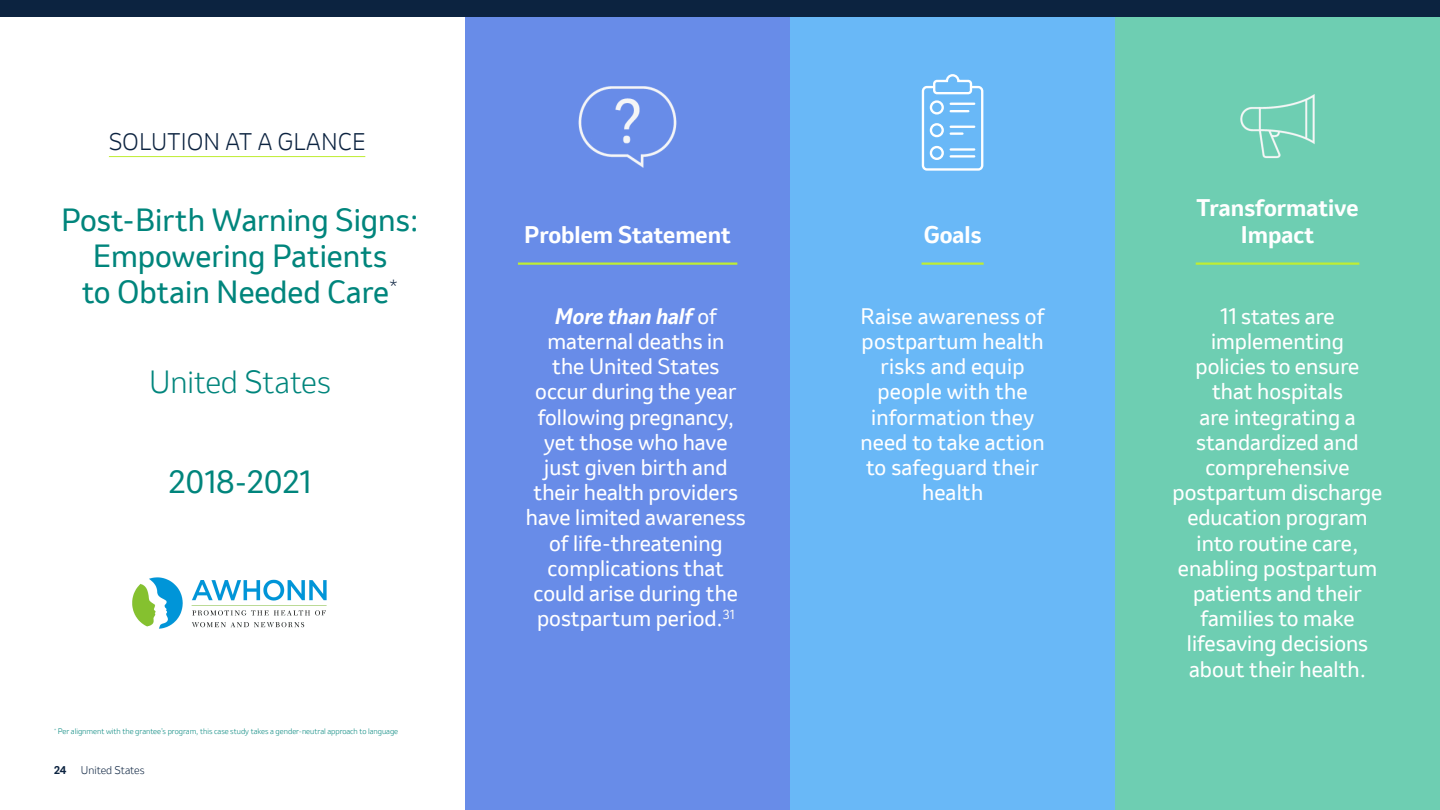
<style>
.page{position:relative;width:1440px;height:810px;background:#fff}
.page>*{position:absolute;margin:0;border:0;box-sizing:border-box;transform-origin:0 0}
.t1{font:30px/36px "Invention";color:#00857c;text-align:center}
.t2{font:300 30px "Invention";color:#00857c}
.t3{font:700 22.5px/27px "Invention";color:#fff;text-align:center}
.t4{font:300 22.5px "Invention";color:#0c2340}
.t5{font:21px/25.2px "Invention";color:#fff;text-align:center}
.t6{font:300 10.5px "Invention";color:#0c2340}
.t7{font:700 10.5px "Invention";color:#0c2340}
.t8{font:300 7.5px "Invention";color:#00857c}
.s1{font-weight:700;font-style:italic}
</style>
<div class="page">
<img style="left:132px;top:577px;width:195px;height:52px">
<hr style="left:109px;top:156px;width:256px;height:1px;background:#bfed33">
<div style="left:465px;top:0;width:325px;height:810px;background:#688ce8"></div>
<div style="left:790px;top:0;width:325px;height:810px;background:#69b8f7"></div>
<div style="left:1115px;top:0;width:325px;height:810px;background:#6eceb2"></div>
<img style="left:578px;top:86px;width:99px;height:82px">
<hr style="left:518px;top:262px;width:219px;height:3px;background:#bfed33">
<div style="left:922px;top:86px;width:61px;height:85px;border:2px solid #fff;border-radius:4px"></div>
<svg style="left:932px;top:74px;width:41px;height:21px"></svg>
<svg style="left:951px;top:110px;width:17px;height:2px"></svg>
<hr style="left:951px;top:103px;width:23px;height:2px;background:#fff">
<hr style="left:951px;top:148px;width:23px;height:3px;background:#fff">
<hr style="left:951px;top:155px;width:23px;height:3px;background:#fff">
<hr style="left:951px;top:126px;width:23px;height:2px;background:#fff">
<svg style="left:951px;top:132px;width:11px;height:3px"></svg>
<div style="left:930px;top:100px;width:14px;height:15px;border:2px solid #fff;border-radius:50%"></div>
<div style="left:930px;top:123px;width:14px;height:14px;border:2px solid #fff;border-radius:50%"></div>
<div style="left:930px;top:146px;width:14px;height:14px;border:2px solid #fff;border-radius:50%"></div>
<hr style="left:922px;top:262px;width:62px;height:3px;background:#bfed33">
<img style="left:1240px;top:94px;width:75px;height:65px">
<hr style="left:1196px;top:262px;width:163px;height:3px;background:#bfed33">
<div style="left:0;top:0;width:1440px;height:16px;background:#0c2340"></div>
<p class="t4" style="left:109px;top:126px;width:258px">SOLUTION AT A GLANCE</p>
<h1 class="t1" style="left:61px;top:202px;width:359px">Post-Birth Warning Signs:<br>Empowering Patients<br>to Obtain Needed Care<sup>*</sup></h1>
<h1 class="t2" style="left:149px;top:361px;width:183px">United States</h1>
<h1 class="t1" style="left:169px;top:464px;width:144px">2018-2021</h1>
<p class="t8" style="left:54px;top:726px;width:346px"><sup>*</sup> Per alignment with the grantee’s program, this case study takes a gender-neutral approach to language</p>
<p class="t7" style="left:54px;top:762px;width:14px">24</p>
<p class="t6" style="left:81px;top:762px;width:65px">United States</p>
<p class="t3" style="left:524px;top:221px;width:208px">Problem Statement</p>
<p class="t5" style="left:526px;top:303px;width:221px"><span class="s1">More than half</span> of maternal deaths in<br>the United States occur during the year following pregnancy, yet those who have just given birth and their health providers have limited awareness of life-threatening complications that could arise during the postpartum period.<sup>31</sup></p>
<p class="t3" style="left:924px;top:221px;width:59px">Goals</p>
<p class="t5" style="left:860px;top:303px;width:186px">Raise awareness of postpartum health risks and equip people with the information they need to take action to safeguard their health</p>
<p class="t3" style="left:1197px;top:194px;width:164px">Transformative<br>Impact</p>
<p class="t5" style="left:1173px;top:303px;width:211px">11 states are implementing<br>policies to ensure<br>that hospitals<br>are integrating a standardized and comprehensive postpartum discharge education program into routine care, enabling postpartum patients and their families to make lifesaving decisions about their health.</p>
</div>
